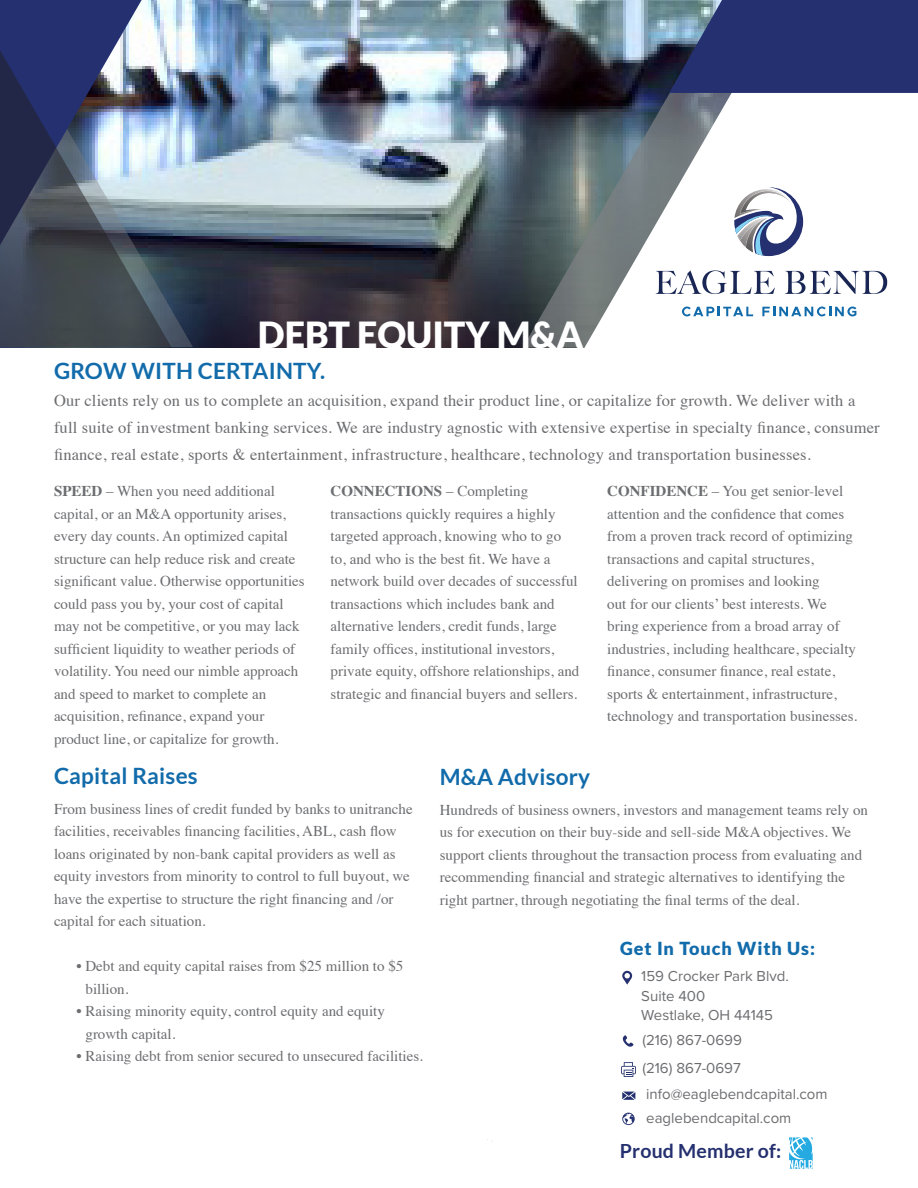
<style>
.page{position:relative;width:918px;height:1188px;background:#fff}
.page>*{position:absolute;margin:0;border:0;box-sizing:border-box;transform-origin:0 0}
.t1{font:900 36px "Lato";color:#fff}
.t2{font:700 22.5px "Lato";letter-spacing:.01em;color:#126baa}
.t3{font:700 19.5px "Lato";letter-spacing:.01em;color:#24306f}
.t4{font:900 18px "Lato";letter-spacing:.05em;color:#126baa}
.t5{font:16.5px/27px "Times";letter-spacing:.01em;color:#6c6d70}
.t6{font:15px/22.5px "Times";color:#6c6d70}
.t7{font:15px "Proxima Nova";color:#6c6d70}
.s1{font-weight:700}
</style>
<div class="page">
<img style="left:172px;top:0;width:351px;height:348px">
<svg style="left:523px;top:0;width:60px;height:348px;background:#484e54"></svg>
<svg style="left:583px;top:0;width:305px;height:348px"></svg>
<svg style="left:172px;top:47px;width:21px;height:300px;background:#798b9d"></svg>
<img style="left:0;top:0;width:172px;height:348px">
<svg style="left:669px;top:0;width:249px;height:93px;background:#2a3872"></svg>
<svg style="left:734px;top:187px;width:69px;height:69px"></svg>
<svg style="left:656px;top:270px;width:119px;height:24px"></svg>
<svg style="left:785px;top:271px;width:102px;height:23px"></svg>
<svg style="left:682px;top:307px;width:71px;height:9px"></svg>
<svg style="left:762px;top:307px;width:94px;height:9px"></svg>
<svg style="left:622px;top:971px;width:10px;height:14px"></svg>
<svg style="left:623px;top:1035px;width:10px;height:12px"></svg>
<svg style="left:622px;top:1092px;width:13px;height:8px"></svg>
<svg style="left:622px;top:1113px;width:13px;height:12px"></svg>
<svg style="left:789px;top:1137px;width:24px;height:32px"></svg>
<svg style="left:621px;top:1062px;width:15px;height:15px"></svg>
<p class="t1" style="left:258px;top:314px;width:327px">DEBT EQUITY M&amp;A</p>
<p class="t2" style="left:54px;top:358px;width:273px">GROW WITH CERTAINTY.</p>
<p class="t5" style="left:54px;top:386px;width:827px">Our clients rely on us to complete an acquisition, expand their product line, or capitalize for growth. We deliver with a full suite of investment banking services. We are industry agnostic with extensive expertise in specialty finance, consumer finance, real estate, sports &amp; entertainment, infrastructure, healthcare, technology and transportation businesses.</p>
<p class="t6" style="left:54px;top:479px;width:252px"><span class="s1">SPEED</span> – When you need additional capital, or an M&amp;A opportunity arises, every day counts. An optimized capital structure can help reduce risk and create significant value. Otherwise opportunities could pass you by, your cost of capital may not be competitive, or you may lack sufficient liquidity to weather periods of volatility. You need our nimble approach and speed to market to complete an acquisition, refinance, expand your product line, or capitalize for growth.</p>
<p class="t6" style="left:331px;top:479px;width:250px"><span class="s1">CONNECTIONS</span> – Completing transactions quickly requires a highly targeted approach, knowing who to go to, and who is the best fit. We have a network build over decades of successful transactions which includes bank and alternative lenders, credit funds, large family offices, institutional investors, private equity, offshore relationships, and strategic and financial buyers and sellers.</p>
<p class="t6" style="left:607px;top:479px;width:251px"><span class="s1">CONFIDENCE</span> – You get senior-level attention and the confidence that comes from a proven track record of optimizing transactions and capital structures, delivering on promises and looking<br>out for our clients’ best interests. We bring experience from a broad array of industries, including healthcare, specialty finance, consumer finance, real estate, sports &amp; entertainment, infrastructure, technology and transportation businesses.</p>
<p class="t2" style="left:54px;top:763px;width:145px">Capital Raises</p>
<p class="t2" style="left:440px;top:764px;width:152px">M&amp;A Advisory</p>
<p class="t6" style="left:54px;top:796px;width:360px">From business lines of credit funded by banks to unitranche facilities, receivables financing facilities, ABL, cash flow loans originated by non-bank capital providers as well as equity investors from minority to control to full buyout, we have the expertise to structure the right financing and /or capital for each situation.</p>
<p class="t6" style="left:86px;top:954px;width:319px;text-indent:-9px">• Debt and equity capital raises from $25 million to $5 billion.</p>
<p class="t6" style="left:86px;top:999px;width:301px;text-indent:-9px">• Raising minority equity, control equity and equity growth capital.</p>
<p class="t6" style="left:76px;top:1044px;width:348px">• Raising debt from senior secured to unsecured facilities.</p>
<p class="t6" style="left:440px;top:797px;width:430px">Hundreds of business owners, investors and management teams rely on us for execution on their buy-side and sell-side M&amp;A objectives. We support clients throughout the transaction process from evaluating and recommending financial and strategic alternatives to identifying the right partner, through negotiating the final terms of the deal.</p>
<p class="t4" style="left:620px;top:938px;width:196px">Get In Touch With Us:</p>
<p class="t7" style="left:641px;top:965px;width:149px">159 Crocker Park Blvd.</p>
<p class="t7" style="left:641px;top:985px;width:65px">Suite 400</p>
<p class="t7" style="left:641px;top:1004px;width:133px">Westlake, OH 44145</p>
<p class="t7" style="left:642px;top:1029px;width:101px">(216) 867-0699</p>
<p class="t7" style="left:642px;top:1056px;width:100px">(216) 867-0697</p>
<p class="t7" style="left:646px;top:1107px;width:147px">eaglebendcapital.com</p>
<p class="t7" style="left:646px;top:1083px;width:183px">info@eaglebendcapital.com</p>
<p class="t3" style="left:620px;top:1140px;width:163px">Proud Member of:</p>
</div>
